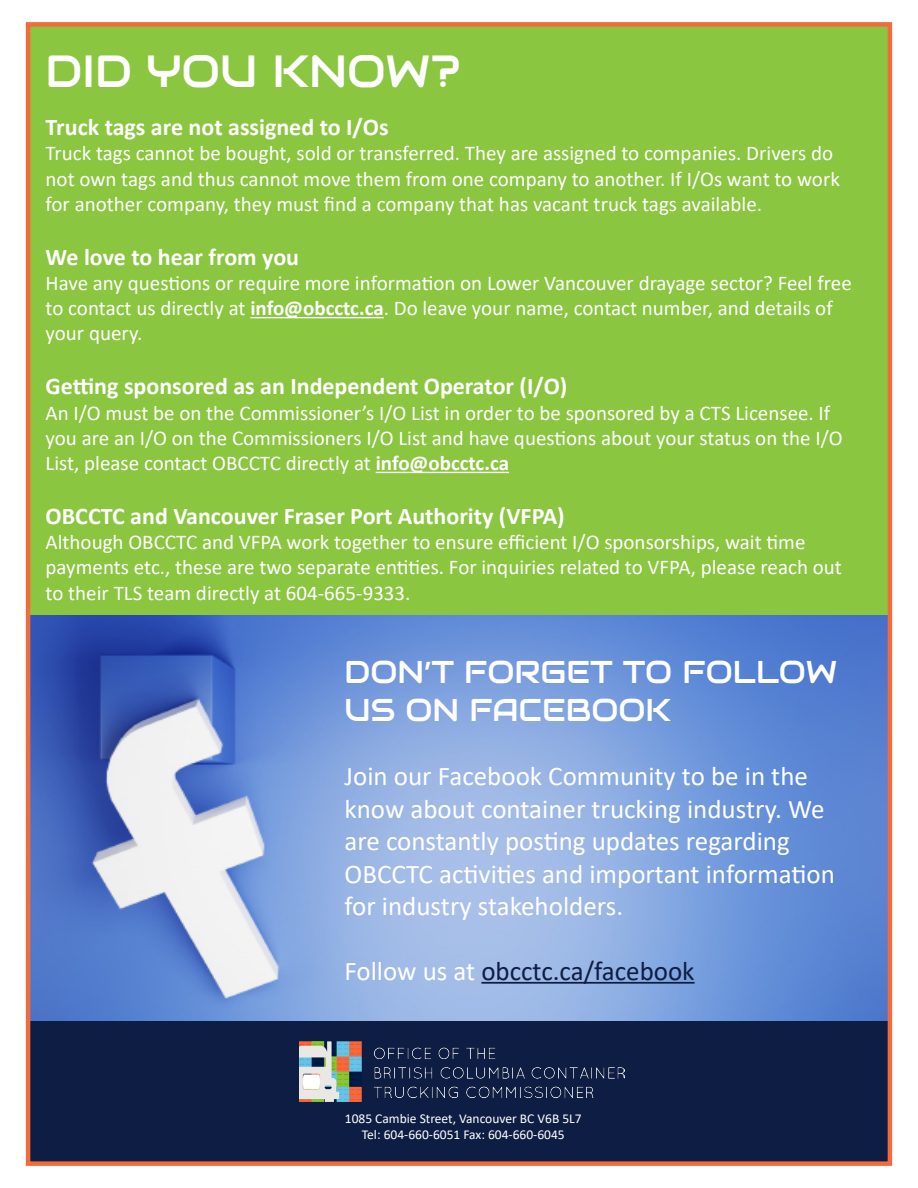
<style>
.page{position:relative;width:918px;height:1188px;background:#fff}
.page>*{position:absolute;margin:0;border:0;box-sizing:border-box;transform-origin:0 0}
.t1{font:45px "Audiowide";color:#fff}
.t2{font:31.5px/37.8px "Audiowide";color:#fff}
.t3{font:27px/32.4px "Calibri";color:#fff}
.t4{font:27px "Calibri";color:#0e1d43}
.t5{font:700 24px "Calibri";color:#fff}
.t6{font:21px/25.2px "Calibri";color:#fff}
.t7{font:13.5px/16.2px "Calibri";color:#fff;text-align:center}
.s1{font-weight:700}
.s2{color:#fff}
</style>
<div class="page">
<img style="left:31px;top:615px;width:856px;height:407px">
<div style="left:30px;top:26px;width:858px;height:589px;background:#8ac640"></div>
<hr style="left:250px;top:317px;width:134px;height:1px;background:#fff">
<hr style="left:376px;top:472px;width:133px;height:1px;background:#fff">
<hr style="left:481px;top:982px;width:214px;height:2px;background:#0e1d43">
<div style="left:29px;top:1022px;width:860px;height:140px;background:#0e1d43"></div>
<img style="left:299px;top:1041px;width:325px;height:60px">
<div style="left:26px;top:22px;width:866px;height:1144px;border:4px solid #f26b3c"></div>
<h1 class="t1" style="left:46px;top:42px;width:417px">DID YOU KNOW?</h1>
<p class="t5" style="left:46px;top:110px;width:344px">Truck tags are not assigned to I/Os</p>
<p class="t6" style="left:46px;top:140px;width:796px">Truck tags cannot be bought, sold or transferred. They are assigned to companies. Drivers do not own tags and thus cannot move them from one company to another. If I/Os want to work for another company, they must find a company that has vacant truck tags available.</p>
<p class="t5" style="left:46px;top:240px;width:255px">We love to hear from you</p>
<p class="t6" style="left:46px;top:270px;width:808px">Have any questions or require more information on Lower Vancouver drayage sector? Feel free to contact us directly at <span class="s1">info@obcctc.ca</span>. Do leave your name, contact number, and details of your query.</p>
<p class="t5" style="left:46px;top:370px;width:523px">Getting sponsored as an Independent Operator (I/O)</p>
<p class="t6" style="left:46px;top:400px;width:799px">An I/O must be on the Commissioner’s I/O List in order to be sponsored by a CTS Licensee. If you are an I/O on the Commissioners I/O List and have questions about your status on the I/O<br>List, please contact OBCCTC directly at <span class="s1">info@obcctc.ca</span></p>
<p class="t5" style="left:46px;top:499px;width:521px">OBCCTC and Vancouver Fraser Port Authority (VFPA)</p>
<p class="t6" style="left:46px;top:529px;width:798px">Although OBCCTC and VFPA work together to ensure efficient I/O sponsorships, wait time payments etc., these are two separate entities. For inquiries related to VFPA, please reach out to their TLS team directly at 604-665-9333.</p>
<h2 class="t2" style="left:345px;top:653px;width:494px">DON’T FORGET TO FOLLOW<br>US ON FACEBOOK</h2>
<p class="t3" style="left:345px;top:759px;width:492px">Join our Facebook Community to be in the know about container trucking industry. We are constantly posting updates regarding OBCCTC activities and important information for industry stakeholders.</p>
<p class="t4" style="left:345px;top:952px;width:352px"><span class="s2">Follow us at</span> obcctc.ca/facebook</p>
<p class="t7" style="left:345px;top:1110px;width:238px">1085 Cambie Street, Vancouver BC V6B 5L7<br>Tel: 604-660-6051 Fax: 604-660-6045</p>
</div>
